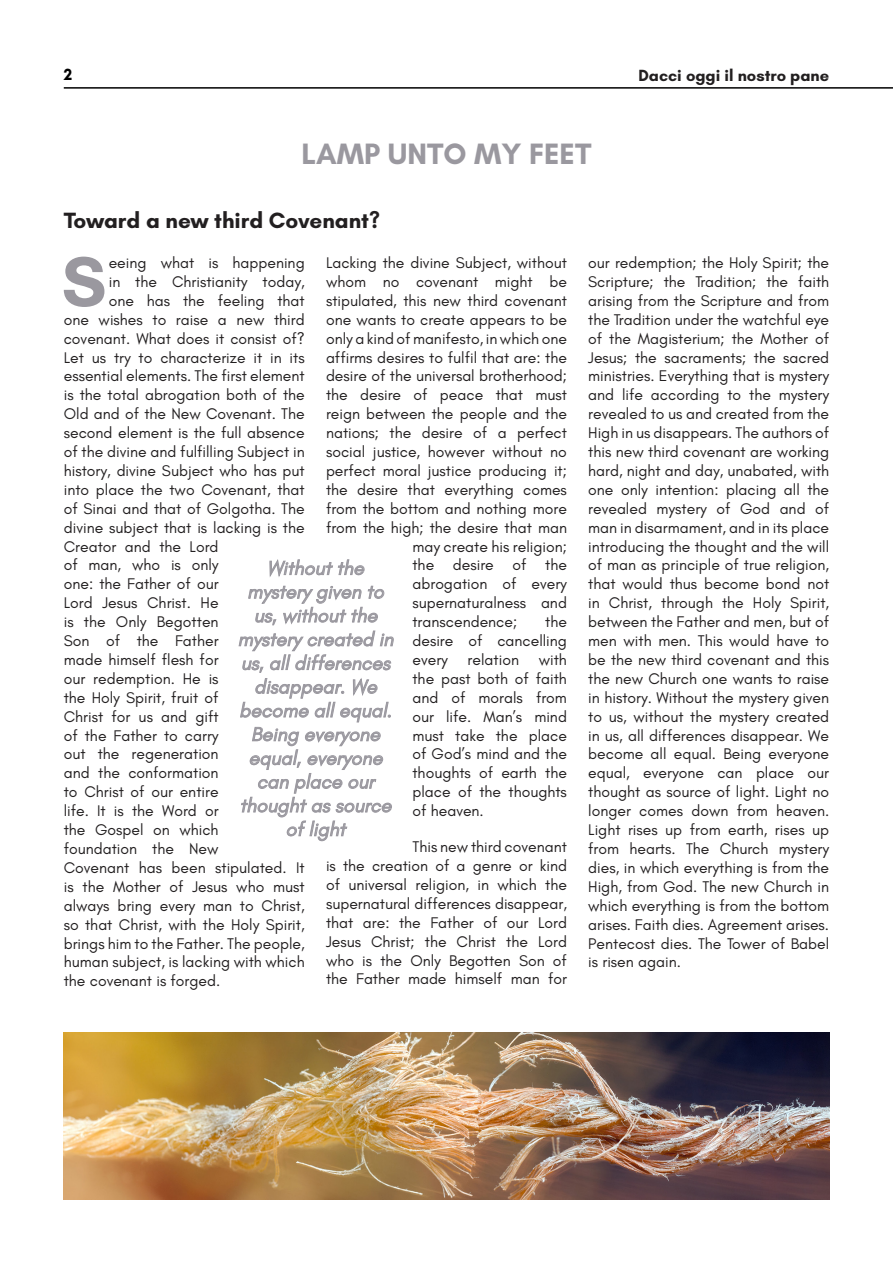
<style>
.page{position:relative;width:893px;height:1263px;background:#fff}
.page>*{position:absolute;margin:0;border:0;box-sizing:border-box;transform-origin:0 0}
.t1{font:700 71.4px "Glacial Indifference";color:#9a989f}
.t2{font:700 30px "Glacial Indifference";color:#9a989f}
.t3{font:700 22.5px "Glacial Indifference";color:#221f20}
.t4{font:italic 19.8px/23.7px "Glacial Indifference";color:#9a989f;text-align:center}
.t5{font:700 16.5px "Glacial Indifference";color:#221f20}
.t6{font:700 16.5px "Glacial Indifference";color:#000}
.t7{font:15.75px/18.9px "Glacial Indifference";color:#221f20;text-align:justify}
</style>
<div class="page">
<hr style="left:64px;top:87px;width:829px;height:2px;background:#000">
<img style="left:64px;top:1033px;width:765px;height:166px">
<svg style="left:269px;top:559px;width:96px;height:18px"></svg>
<svg style="left:238px;top:585px;width:155px;height:256px"></svg>
<p class="t6" style="left:64px;top:65px;width:10px">2</p>
<h2 class="t2" style="left:301px;top:135px;width:291px">LAMP UNTO MY FEET</h2>
<p class="t5" style="left:638px;top:65px;width:192px">Dacci oggi il nostro pane</p>
<h3 class="t3" style="left:64px;top:206px;width:318px">Toward a new third Covenant?</h3>
<h1 class="t1" style="left:62px;top:237px;width:46px">S</h1>
<p class="t7" style="left:109px;top:253px;width:198px">eeing what is happening</p>
<p class="t7" style="left:326px;top:253px;width:242px">Lacking the divine Subject, without</p>
<p class="t7" style="left:326px;top:272px;width:242px">whom no covenant might be</p>
<p class="t7" style="left:326px;top:291px;width:242px">stipulated, this new third covenant</p>
<p class="t7" style="left:326px;top:310px;width:242px">one wants to create appears to be</p>
<p class="t7" style="left:326px;top:329px;width:242px">only a kind of manifesto, in which one</p>
<p class="t7" style="left:326px;top:348px;width:242px">affirms desires to fulfil that are: the</p>
<p class="t7" style="left:326px;top:367px;width:242px">desire of the universal brotherhood;</p>
<p class="t7" style="left:326px;top:386px;width:242px">the desire of peace that must</p>
<p class="t7" style="left:326px;top:405px;width:242px">reign between the people and the</p>
<p class="t7" style="left:326px;top:424px;width:242px">nations; the desire of a perfect</p>
<p class="t7" style="left:326px;top:442px;width:242px">social justice, however without no</p>
<p class="t7" style="left:326px;top:461px;width:242px">perfect moral justice producing it;</p>
<p class="t7" style="left:326px;top:480px;width:242px">the desire that everything comes</p>
<p class="t7" style="left:326px;top:499px;width:242px">from the bottom and nothing more</p>
<p class="t7" style="left:326px;top:518px;width:242px">from the high; the desire that man</p>
<p class="t7" style="left:412px;top:537px;width:156px">may create his religion;</p>
<p class="t7" style="left:412px;top:556px;width:156px">the desire of the</p>
<p class="t7" style="left:412px;top:575px;width:156px">abrogation of every</p>
<p class="t7" style="left:412px;top:594px;width:156px">supernaturalness and</p>
<p class="t7" style="left:412px;top:613px;width:106px">transcendence;</p>
<p class="t7" style="left:109px;top:272px;width:197px">in the Christianity today,</p>
<p class="t7" style="left:109px;top:291px;width:198px">one has the feeling that</p>
<p class="t7" style="left:64px;top:310px;width:242px">one wishes to raise a new third</p>
<p class="t7" style="left:64px;top:329px;width:242px">covenant. What does it consist of?</p>
<p class="t7" style="left:64px;top:348px;width:242px">Let us try to characterize it in its</p>
<p class="t7" style="left:64px;top:367px;width:242px">essential elements. The first element</p>
<p class="t7" style="left:64px;top:386px;width:242px">is the total abrogation both of the</p>
<p class="t7" style="left:64px;top:405px;width:242px">Old and of the New Covenant. The</p>
<p class="t7" style="left:64px;top:424px;width:242px">second element is the full absence</p>
<p class="t7" style="left:64px;top:442px;width:242px">of the divine and fulfilling Subject in</p>
<p class="t7" style="left:64px;top:461px;width:242px">history, divine Subject who has put</p>
<p class="t7" style="left:64px;top:480px;width:242px">into place the two Covenant, that</p>
<p class="t7" style="left:64px;top:499px;width:242px">of Sinai and that of Golgotha. The</p>
<p class="t7" style="left:64px;top:518px;width:242px">divine subject that is lacking is the</p>
<p class="t7" style="left:64px;top:537px;width:156px">Creator and the Lord</p>
<p class="t7" style="left:64px;top:556px;width:156px">of man, who is only</p>
<p class="t7" style="left:64px;top:575px;width:156px">one: the Father of our</p>
<p class="t7" style="left:64px;top:594px;width:156px">Lord Jesus Christ. He</p>
<p class="t7" style="left:64px;top:613px;width:156px">is the Only Begotten</p>
<p class="t7" style="left:64px;top:631px;width:156px">Son of the Father</p>
<p class="t7" style="left:64px;top:650px;width:156px">made himself flesh for</p>
<p class="t7" style="left:64px;top:669px;width:156px">our redemption. He is</p>
<p class="t7" style="left:64px;top:688px;width:156px">the Holy Spirit, fruit of</p>
<p class="t7" style="left:64px;top:707px;width:156px">Christ for us and gift</p>
<p class="t7" style="left:64px;top:726px;width:156px">of the Father to carry</p>
<p class="t7" style="left:64px;top:745px;width:156px">out the regeneration</p>
<p class="t7" style="left:64px;top:764px;width:156px">and the conformation</p>
<p class="t7" style="left:64px;top:783px;width:156px">to Christ of our entire</p>
<p class="t7" style="left:64px;top:802px;width:156px">life. It is the Word or</p>
<p class="t7" style="left:64px;top:820px;width:156px">the Gospel on which</p>
<p class="t7" style="left:64px;top:839px;width:156px">foundation the New</p>
<p class="t7" style="left:64px;top:858px;width:242px">Covenant has been stipulated. It</p>
<p class="t7" style="left:64px;top:877px;width:242px">is the Mother of Jesus who must</p>
<p class="t7" style="left:64px;top:896px;width:242px">always bring every man to Christ,</p>
<p class="t7" style="left:64px;top:915px;width:242px">so that Christ, with the Holy Spirit,</p>
<p class="t7" style="left:64px;top:934px;width:242px">brings him to the Father. The people,</p>
<p class="t7" style="left:64px;top:953px;width:242px">human subject, is lacking with which</p>
<p class="t7" style="left:64px;top:972px;width:158px">the covenant is forged.</p>
<p class="t4" style="left:238px;top:556px;width:157px">Without the mystery given to us, without the mystery created in us, all differences disappear. We become all equal.<br>Being everyone equal, everyone can place our thought as source of light</p>
<p class="t7" style="left:412px;top:613px;width:156px;text-indent:133px">the desire of cancelling every</p>
<p class="t7" style="left:412px;top:650px;width:156px;text-indent:126px">with the past both of faith and of morals from our life. Man’s mind must take the place of God’s mind and the thoughts of earth the place of the thoughts of heaven.</p>
<p class="t7" style="left:326px;top:838px;width:242px;text-indent:86px">This new third covenant is the creation of a genre or kind of universal religion, in which the supernatural differences disappear, that are: the Father of our Lord Jesus Christ; the Christ the Lord who is the Only Begotten Son of the Father made himself man for</p>
<p class="t7" style="left:468px;top:650px;width:53px">relation</p>
<p class="t7" style="left:588px;top:253px;width:242px">our redemption; the Holy Spirit; the Scripture; the Tradition; the faith arising from the Scripture and from the Tradition under the watchful eye of the Magisterium; the Mother of Jesus; the sacraments; the sacred ministries. Everything that is mystery and life according to the mystery revealed to us and created from the High in us disappears. The authors of this new third covenant are working hard, night and day, unabated, with one only intention: placing all the revealed mystery of God and of man in disarmament, and in its place introducing the thought and the will of man as principle of true religion, that would thus become bond not in Christ, through the Holy Spirit, between the Father and men, but of men with men. This would have to be the new third covenant and this the new Church one wants to raise in history. Without the mystery given to us, without the mystery created in us, all differences disappear. We become all equal. Being everyone equal, everyone can place our thought as source of light. Light no longer comes down from heaven.<br>Light rises up from earth, rises up from hearts. The Church mystery dies, in which everything is from the High, from God. The new Church in which everything is from the bottom arises. Faith dies. Agreement arises.<br>Pentecost dies. The Tower of Babel is risen again.</p>
</div>
